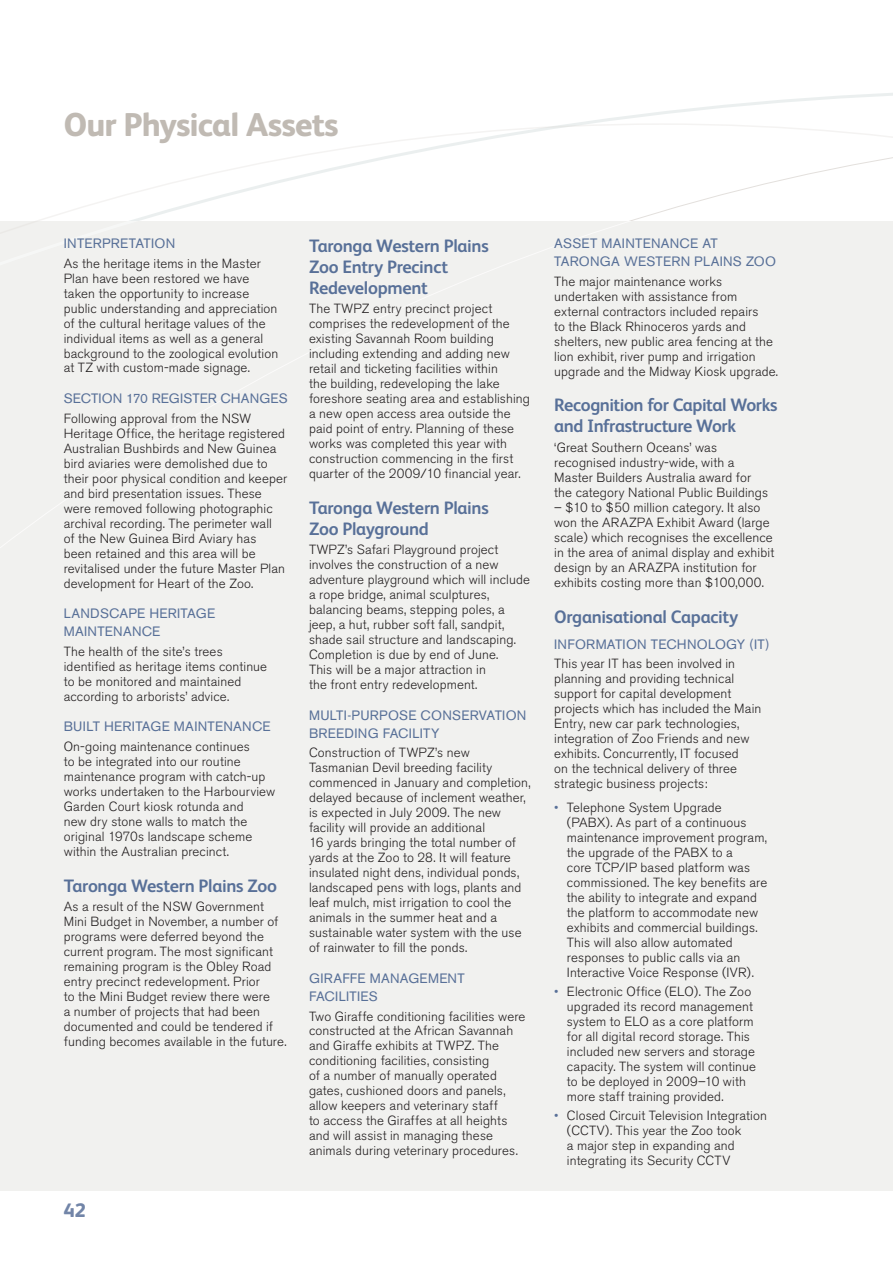
<style>
.page{position:relative;width:893px;height:1263px;background:#fff}
.page>*{position:absolute;margin:0;border:0;box-sizing:border-box;transform-origin:0 0}
.t1{font:800 33px "FS Albert";letter-spacing:-.025em;color:#c0bab3}
.t2{font:800 19.5px "FS Albert";color:#7285a8}
.t3{font:700 18px/21px "FS Albert";letter-spacing:-.02em;color:#587098}
.t4{font:13.5px "Akzidenz Grotesk BE";letter-spacing:.02em;color:#587098}
.t5{font:300 13.2px/15px "Akzidenz Grotesk BE";letter-spacing:.01em;color:#231f20}
.s1{color:#587098}
</style>
<div class="page">
<div style="left:0;top:221px;width:893px;height:970px;background:#f1f1ef"></div>
<svg style="left:37px;top:123px;width:855px;height:98px"></svg>
<h1 class="t1" style="left:64px;top:101px;width:276px">Our Physical Assets</h1>
<p class="t4" style="left:64px;top:235px;width:13px">INTERPRETATION</p>
<p class="t5" style="left:64px;top:256px;width:216px">As the heritage items in the M aster Plan have been restored we have taken the opportunity to increase public understanding and appreciation of the cultural heritage values of the individual items as well as a general background to the zoological evolution at TZ with custom-made signage.</p>
<p class="t4" style="left:64px;top:390px;width:19px">SECTION</p>
<p class="t4" style="left:126px;top:390px;width:44px">170 REGISTER</p>
<p class="t4" style="left:221px;top:390px;width:21px">CHANGES</p>
<p class="t5" style="left:64px;top:411px;width:225px">Following approval from the NSW Heritage Office, the heritage registered Australian Bushbirds and New Guinea bird aviaries were demolished due to their poor physical condition and keeper and bird presentation issues. These were removed following photographic archival recording. The perimeter wall<br>of the New Guinea Bird Aviary has been retained and this area will be revitalised under the future M aster Plan development for Heart of the Zoo.</p>
<p class="t4" style="left:64px;top:606px;width:18px">LANDSCAPE</p>
<p class="t4" style="left:149px;top:606px;width:19px">HERITAGE</p>
<p class="t4" style="left:64px;top:623px;width:21px">MAINTENANCE</p>
<p class="t5" style="left:64px;top:644px;width:205px">The health of the site’s trees identified as heritage items continue to be monitored and maintained according to arborists’ advice.</p>
<p class="t4" style="left:64px;top:719px;width:17px">BUILT</p>
<p class="t4" style="left:104px;top:719px;width:19px">HERITAGE</p>
<p class="t4" style="left:174px;top:719px;width:21px">MAINTENANCE</p>
<p class="t5" style="left:64px;top:739px;width:213px">On-going maintenance continues<br>to be integrated into our routine maintenance program with catch-up works undertaken to the Harbourview Garden Court kiosk rotunda and<br>new dry stone walls to match the original 1970s landscape scheme within the Australian precinct.</p>
<h3 class="t3" style="left:64px;top:874px;width:215px">Taronga Western Plains Zoo</h3>
<p class="t5" style="left:64px;top:899px;width:224px">As a result of the NSW Government<br>M ini Budget in November, a number of programs were deferred beyond the current program. The most significant remaining program is the Obley Road entry precinct redevelopment. Prior<br>to the M ini Budget review there were<br>a number of projects that had been documented and could be tendered if funding becomes available in the future.</p>
<h2 class="t2" style="left:64px;top:1196px;width:24px">42</h2>
<h3 class="t3" style="left:309px;top:235px;width:181px">Taronga Western Plains<br>Zoo Entry Precinct<br>Redevelopment</h3>
<p class="t5" style="left:309px;top:301px;width:222px">The TWPZ entry precinct project comprises the redevelopment of the existing Savannah Room building including extending and adding new retail and ticketing facilities within<br>the building, redeveloping the lake foreshore seating area and establishing a new open access area outside the paid point of entry. Planning of these works was completed this year with construction commencing in the first quarter of the 2009/10 financial year.</p>
<h3 class="t3" style="left:309px;top:497px;width:181px">Taronga Western Plains<br>Zoo Playground</h3>
<p class="t5" style="left:309px;top:543px;width:222px">TWPZ’s Safari Playground project involves the construction of a new adventure playground which will include a rope bridge, animal sculptures, balancing beams, stepping poles, a jeep, a hut, rubber soft fall, sandpit, shade sail structure and landscaping.<br>Completion is due by end of June.<br>This will be a major attraction in<br>the front entry redevelopment.</p>
<p class="t4" style="left:309px;top:707px;width:19px">MULTI</p>
<p class="t4" style="left:347px;top:707px;width:24px">-PURPOSE</p>
<p class="t4" style="left:421px;top:707px;width:21px">CONSERVATION</p>
<p class="t4" style="left:309px;top:725px;width:19px">BREEDING</p>
<p class="t4" style="left:383px;top:725px;width:16px">FACILITY</p>
<p class="t5" style="left:309px;top:746px;width:223px">Construction of TWPZ’s new Tasmanian Devil breeding facility commenced in January and completion, delayed because of inclement weather, is expected in July 2009. The new facility will provide an additional<br>16 yards bringing the total number of yards at the Zoo to 28. It will feature insulated night dens, individual ponds, landscaped pens with logs, plants and leaf mulch, mist irrigation to cool the animals in the summer heat and a sustainable water system with the use of rainwater to fill the ponds.</p>
<p class="t4" style="left:309px;top:970px;width:20px">GIRAFFE</p>
<p class="t4" style="left:370px;top:970px;width:22px">MANAGEMENT</p>
<p class="t4" style="left:309px;top:988px;width:15px">FACILITIES</p>
<p class="t5" style="left:309px;top:1009px;width:218px">Two Giraffe conditioning facilities were constructed at the African Savannah and Giraffe exhibits at TWPZ. The conditioning facilities, consisting<br>of a number of manually operated gates, cushioned doors and panels, allow keepers and veterinary staff<br>to access the Giraffes at all heights and will assist in managing these animals during veterinary procedures.</p>
<p class="t4" style="left:554px;top:235px;width:19px">ASSET</p>
<p class="t4" style="left:602px;top:235px;width:21px">MAINTENANCE</p>
<p class="t4" style="left:702px;top:235px;width:9px">AT</p>
<p class="t4" style="left:554px;top:253px;width:18px">TARONGA</p>
<p class="t4" style="left:624px;top:253px;width:24px">WESTERN</p>
<p class="t4" style="left:694px;top:253px;width:18px">PLAINS</p>
<p class="t4" style="left:746px;top:253px;width:20px">ZOO</p>
<p class="t5" style="left:554px;top:274px;width:225px">The major maintenance works undertaken with assistance from external contractors included repairs<br>to the Black Rhinoceros yards and shelters, new public area fencing at the lion exhibit, river pump and irrigation upgrade and the M idway Kiosk upgrade.</p>
<h3 class="t3" style="left:554px;top:394px;width:225px">Recognition for Capital Works and Infrastructure Work</h3>
<p class="t5" style="left:554px;top:440px;width:215px">‘Great Southern Oceans’ was recognised industry-wide, with a<br>M aster Builders Australia award for the category National Public Buildings</p>
<p class="t5" style="left:554px;top:500px;width:221px">– $10 to $50 million category. It also won the ARAZPA Exhibit Award (large scale) which recognises the excellence in the area of animal display and exhibit design by an ARAZPA institution for exhibits costing more than $100,000.</p>
<h3 class="t3" style="left:554px;top:605px;width:186px">Organisational Capacity</h3>
<p class="t4" style="left:554px;top:636px;width:14px">INFORMATION</p>
<p class="t4" style="left:651px;top:636px;width:19px">TECHNOLOGY</p>
<p class="t4" style="left:749px;top:636px;width:22px">(IT)</p>
<p class="t5" style="left:554px;top:656px;width:209px">This year IT has been involved in planning and providing technical support for capital development projects which has included the Main Entry, new car park technologies, integration of Zoo Friends and new exhibits. Concurrently, IT focused<br>on the technical delivery of three strategic business projects:</p>
<p class="t5" style="left:567px;top:800px;width:202px;text-indent:-13px"><span class="s1">•</span> Telephone System U pgrade (PABX). As part of a continuous maintenance improvement program, the upgrade of the PABX to a<br>core TCP/I P based platform was commissioned. The key benefits are the ability to integrate and expand the platform to accommodate new exhibits and commercial buildings.<br>This will also allow automated responses to public calls via an<br>I nteractive Voice Response (IVR).</p>
<p class="t5" style="left:567px;top:984px;width:191px;text-indent:-13px"><span class="s1">•</span> Electronic Office (ELO). The Zoo upgraded its record management system to ELO as a core platform for all digital record storage. This included new servers and storage capacity. The system will continue to be deployed in 2009–10 with more staff training provided.</p>
<p class="t5" style="left:567px;top:1108px;width:201px;text-indent:-13px"><span class="s1">•</span> Closed Circuit Television I ntegration (CCTV). This year the Zoo took<br>a major step in expanding and integrating its Security CCTV</p>
</div>
